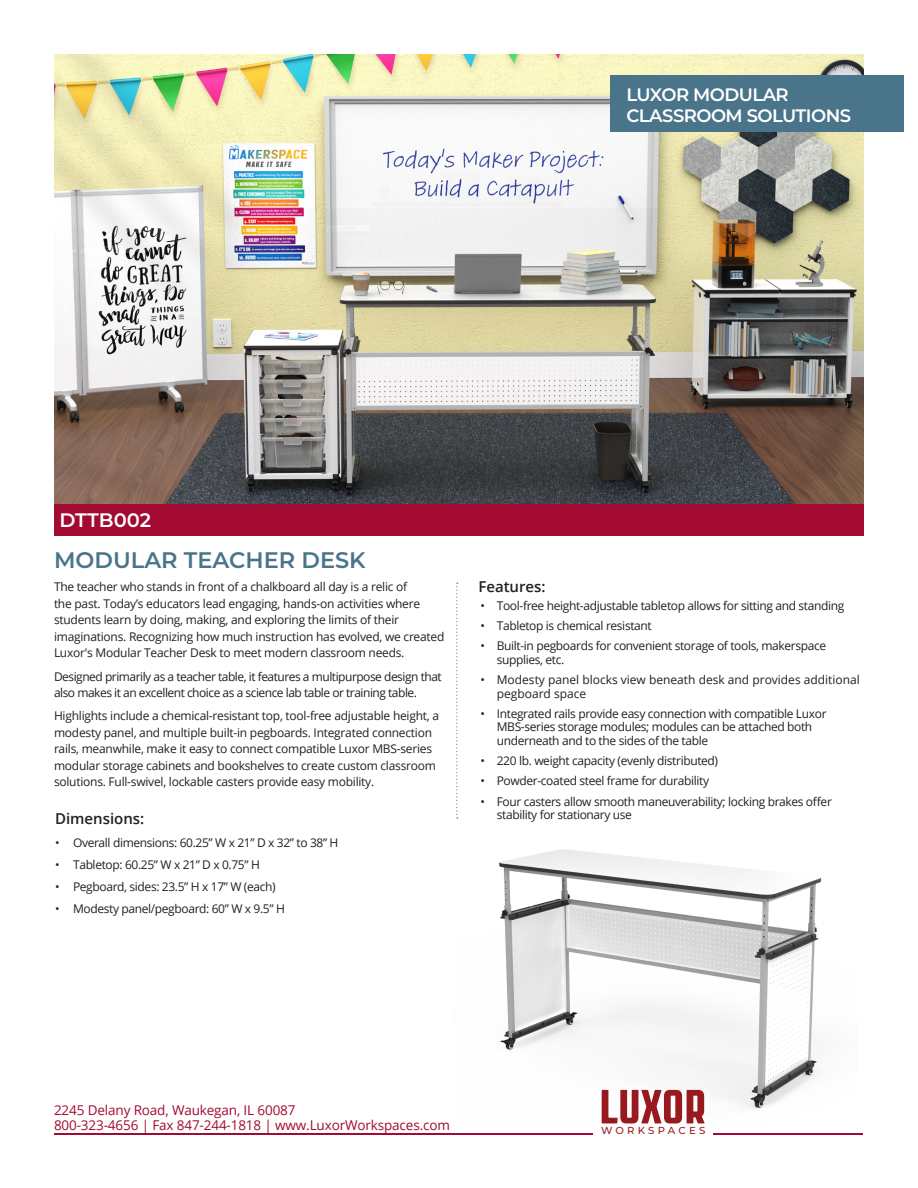
<style>
.page{position:relative;width:918px;height:1188px;background:#fff}
.page>*{position:absolute;margin:0;border:0;box-sizing:border-box;transform-origin:0 0}
.Cover_Headline_-_Col{font:600 22.5px "Montserrat";color:#49748a}
.Small_Headline_cover{font:600 19.5px "Montserrat";color:#fff}
.Category_Bar_Headlin{font:600 18px/21px "Montserrat";letter-spacing:-.03em;color:#fff}
.Description_Text{font:600 15px "Open Sans";color:#231f20}
.Footer_Contact_info{font:13.5px "Open Sans";letter-spacing:-.01em;color:#a30a32}
.Description_Text-2{font:12px/16.5px "Open Sans";letter-spacing:-.03em;color:#231f20}
.Description_Text-3{font:12px/13.5px "Open Sans";color:#231f20}
.t1{font:500 10.2px "Montserrat";letter-spacing:.32em;color:#981a1e}
</style>
<div class="page">
<img style="left:54px;top:54px;width:810px;height:450px">
<img style="left:499px;top:849px;width:323px;height:275px">
<div style="left:54px;top:504px;width:810px;height:32px;background:#a30a32"></div>
<div style="left:610px;top:76px;width:294px;height:56px;background:#49748a"></div>
<svg style="left:456px;top:583px;width:2px;height:236px"></svg>
<hr style="left:54px;top:1134px;width:538px;height:1px;background:#a30a32">
<hr style="left:713px;top:1133px;width:149px;height:1px;background:#a30a32">
<svg style="left:602px;top:1090px;width:103px;height:33px"></svg>
<p class="Category_Bar_Headlin" style="left:626px;top:83px;width:226px">LUXOR MODULAR<br>CLASSROOM SOLUTIONS</p>
<p class="Small_Headline_cover" style="left:59px;top:506px;width:93px">DTTB002</p>
<p class="Cover_Headline_-_Col" style="left:54px;top:544px;width:313px">MODULAR TEACHER DESK</p>
<p class="Description_Text-2" style="left:54px;top:578px;width:392px">The teacher who stands in front of a chalkboard all day is a relic of<br>the past. Today’s educators lead engaging, hands-on activities where students learn by doing, making, and exploring the limits of their imaginations. Recognizing how much instruction has evolved, we created Luxor's Modular Teacher Desk to meet modern classroom needs.</p>
<p class="Description_Text-2" style="left:54px;top:668px;width:389px">Designed primarily as a teacher table, it features a multipurpose design that also makes it an excellent choice as a science lab table or training table.</p>
<p class="Description_Text-2" style="left:54px;top:707px;width:387px">Highlights include a chemical-resistant top, tool-free adjustable height, a modesty panel, and multiple built-in pegboards. Integrated connection rails, meanwhile, make it easy to connect compatible Luxor MBS-series modular storage cabinets and bookshelves to create custom classroom solutions. Full-swivel, lockable casters provide easy mobility.</p>
<p class="Description_Text" style="left:55px;top:808px;width:91px">Dimensions:</p>
<p class="Description_Text-2" style="left:55px;top:834px;width:285px">• Overall dimensions: 60.25” W x 21” D x 32” to 38” H</p>
<p class="Description_Text-2" style="left:55px;top:856px;width:206px">• Tabletop: 60.25” W x 21” D x 0.75” H</p>
<p class="Description_Text-2" style="left:55px;top:878px;width:222px">• Pegboard, sides: 23.5” H x 17” W (each)</p>
<p class="Description_Text-2" style="left:55px;top:900px;width:231px">• Modesty panel/pegboard: 60” W x 9.5” H</p>
<p class="Description_Text" style="left:478px;top:576px;width:69px">Features:</p>
<p class="Description_Text-2" style="left:481px;top:597px;width:365px">• Tool-free height-adjustable tabletop allows for sitting and standing</p>
<p class="Description_Text-2" style="left:481px;top:617px;width:173px">• Tabletop is chemical resistant</p>
<p class="Description_Text-2" style="left:497px;top:639px;width:331px;line-height:13.5px;text-indent:-16px">• Built-in pegboards for convenient storage of tools, makerspace supplies, etc.</p>
<p class="Description_Text-3" style="left:497px;top:673px;width:365px;text-indent:-16px">• Modesty panel blocks view beneath desk and provides additional pegboard space</p>
<p class="Description_Text-2" style="left:497px;top:706px;width:331px;line-height:13.5px;text-indent:-16px">• Integrated rails provide easy connection with compatible Luxor<br>MBS-series storage modules; modules can be attached both underneath and to the sides of the table</p>
<p class="Description_Text-2" style="left:481px;top:752px;width:239px">• 220 lb. weight capacity (evenly distributed)</p>
<p class="Description_Text-2" style="left:481px;top:772px;width:230px">• Powder-coated steel frame for durability</p>
<p class="Description_Text-2" style="left:497px;top:794px;width:337px;line-height:13.5px;text-indent:-16px">• Four casters allow smooth maneuverability; locking brakes offer stability for stationary use</p>
<p class="Footer_Contact_info" style="left:54px;top:1101px;width:243px">2245 Delany Road, Waukegan, IL 60087</p>
<p class="Footer_Contact_info" style="left:54px;top:1116px;width:398px">800-323-4656 | Fax 847-244-1818 | www.LuxorWorkspaces.com</p>
<p class="t1" style="left:601px;top:1123px;width:106px">WORKSPACES</p>
</div>
